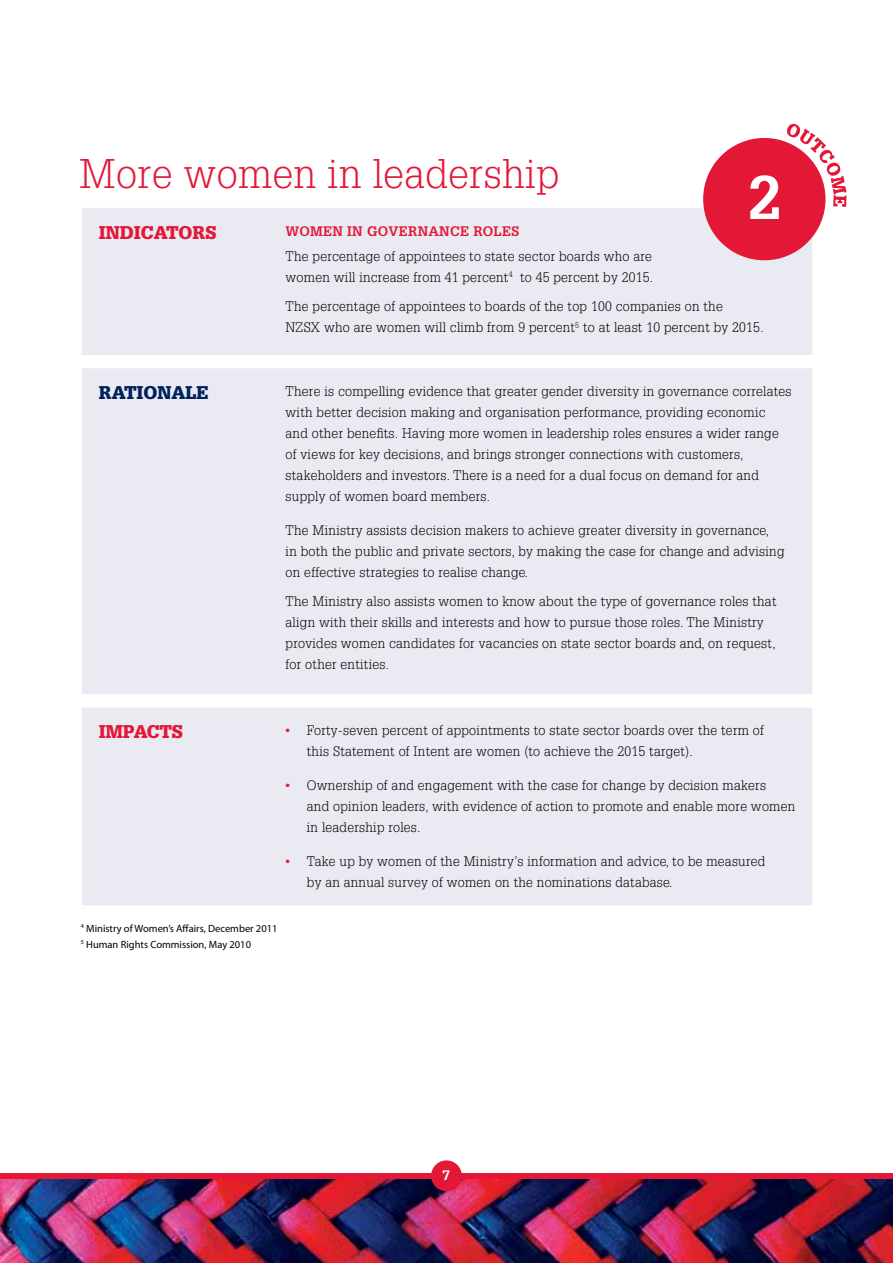
<style>
.page{position:relative;width:893px;height:1263px;background:#fff}
.page>*{position:absolute;margin:0;border:0;box-sizing:border-box;transform-origin:0 0}
.t1{font:300 40.5px "Glypha";letter-spacing:.015em;color:#e31837}
.t2{font:900 18px "Glypha";color:#e31837}
.t3{font:900 18px "Glypha";color:#00215b}
.t4{font:300 13.5px/21px "Glypha";letter-spacing:.02em;color:#000}
.t5{font:700 13.5px "Glypha";letter-spacing:.02em;color:#e31837}
.t6{font:700 13.5px "Glypha";color:#fff}
.t7{font:10.5px/16.2px "Myriad Pro";color:#000}
.s1{font-family:"Myriad";font-weight:700;color:#e31837}
</style>
<div class="page">
<img style="left:0;top:1179px;width:893px;height:84px">
<div style="left:0;top:1173px;width:893px;height:6px;background:#e31837"></div>
<div style="left:431px;top:1160px;width:31px;height:31px;background:#e31837;border-radius:50%"></div>
<div style="left:82px;top:208px;width:730px;height:697px;background:#eaeaf2"></div>
<svg style="left:82px;top:355px;width:730px;height:352px;fill:#eaeaf2"></svg>
<div style="left:703px;top:138px;width:122px;height:122px;background:#e31837;border-radius:50%"></div>
<svg style="left:750px;top:175px;width:29px;height:44px"></svg>
<svg style="left:786px;top:124px;width:60px;height:83px"></svg>
<h1 class="t1" style="left:80px;top:150px;width:481px">More women in leadership</h1>
<h2 class="t2" style="left:99px;top:221px;width:119px">INDICATORS</h2>
<p class="t5" style="left:286px;top:222px;width:26px">WOME</p>
<p class="t5" style="left:332px;top:222px;width:188px">N IN GOVERNANCE ROLES</p>
<p class="t4" style="left:286px;top:245px;width:369px">The percentage of appointees to state sector boards who are women will increase from 41 percent<sup>4</sup> to 45 percent by 2015.</p>
<p class="t4" style="left:286px;top:296px;width:480px">The percentage of appointees to boards of the top 100 companies on the<br>NZSX who are women will climb from 9 percent<sup>5</sup> to at least 10 percent by 2015.</p>
<h2 class="t3" style="left:99px;top:382px;width:111px">RATIONALE</h2>
<p class="t4" style="left:286px;top:381px;width:507px">There is compelling evidence that greater gender diversity in governance correlates with better decision making and organisation performance, providing economic<br>and other benefits. Having more women in leadership roles ensures a wider range of views for key decisions, and brings stronger connections with customers, stakeholders and investors. There is a need for a dual focus on demand for and supply of women board members.</p>
<p class="t4" style="left:286px;top:519px;width:500px">The Ministry assists decision makers to achieve greater diversity in governance,<br>in both the public and private sectors, by making the case for change and advising on effective strategies to realise change.</p>
<p class="t4" style="left:286px;top:591px;width:492px">The Ministry also assists women to know about the type of governance roles that align with their skills and interests and how to pursue those roles. The Ministry provides women candidates for vacancies on state sector boards and, on request, for other entities.</p>
<h2 class="t2" style="left:99px;top:721px;width:86px">IMPACTS</h2>
<p class="t4" style="left:307px;top:720px;width:459px;text-indent:-21px"><span class="s1">•</span> Forty-seven percent of appointments to state sector boards over the term of this Statement of Intent are women (to achieve the 2015 target).</p>
<p class="t4" style="left:307px;top:775px;width:490px;text-indent:-21px"><span class="s1">•</span> Ownership of and engagement with the case for change by decision makers<br>and opinion leaders, with evidence of action to promote and enable more women in leadership roles.</p>
<p class="t4" style="left:307px;top:850px;width:460px;text-indent:-21px"><span class="s1">•</span> Take up by women of the Ministry’s information and advice, to be measured by an annual survey of women on the nominations database.</p>
<p class="t7" style="left:81px;top:920px;width:198px"><sup>4</sup> Ministry of Women’s Affairs, December 2011<br><sup>5</sup> Human Rights Commission, May 2010</p>
<p class="t6" style="left:442px;top:1167px;width:9px">7</p>
</div>
